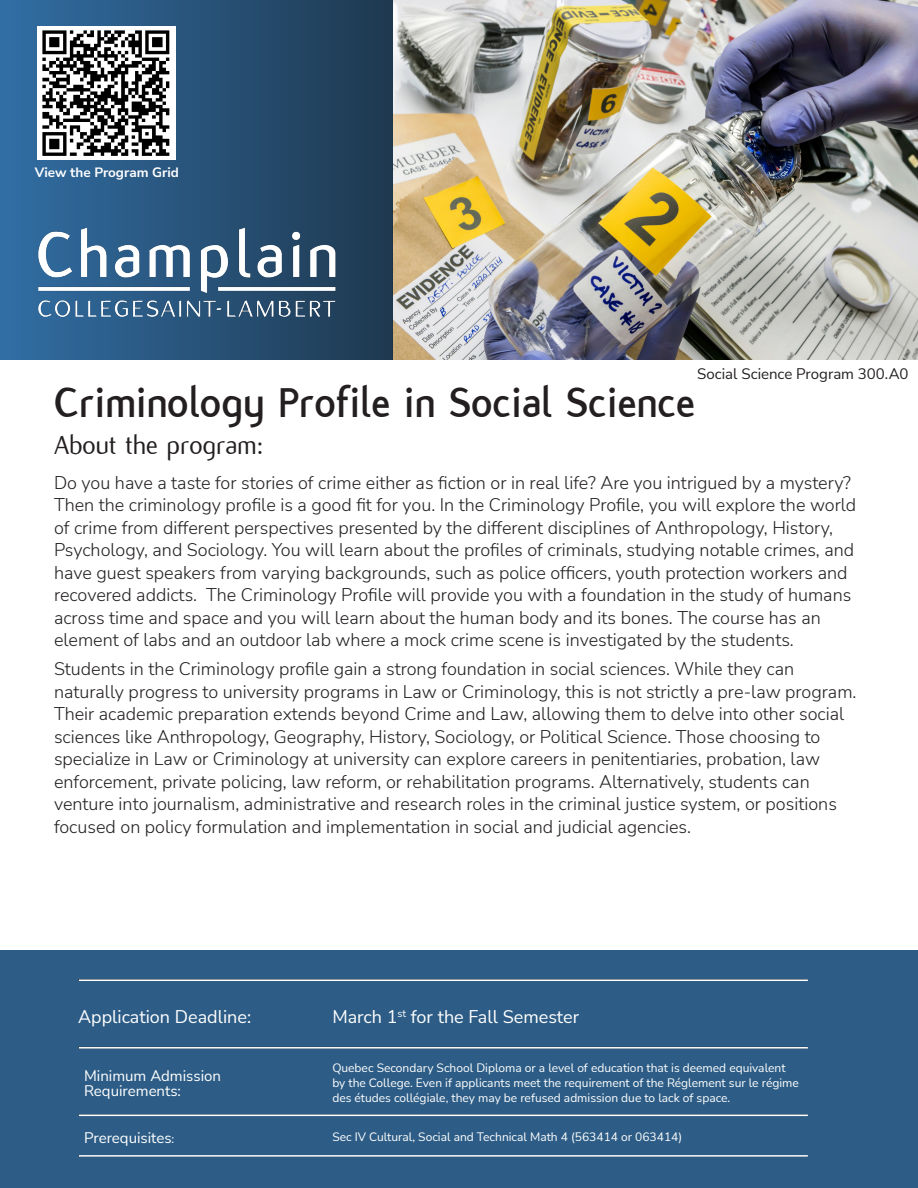
<style>
.page{position:relative;width:918px;height:1188px;background:#fff}
.page>*{position:absolute;margin:0;border:0;box-sizing:border-box;transform-origin:0 0}
.t1{font:700 45px "Flux";color:#231f20}
.About_the_program__T{font:28.5px "Flux";color:#231f20}
.About_the_program__T-2{font:300 18px/22.5px "Nunito Sans";color:#231f20}
.Table__Title{font:18px "Nunito Sans";color:#fff}
.Body_Titles{font:18px "Nunito Sans";color:#fff}
.Table__Text{font:15px/15px "Nunito Sans";color:#fff}
.Body_Titles-2{font:15px "Nunito Sans";color:#231f20}
.Body_Titles-3{font:700 13.5px "Nunito Sans";color:#fff}
.Table__Text-2{font:12px/15px "Nunito Sans";color:#fff}
.s1{font-size:12px}
</style>
<div class="page">
<div style="left:0;top:951px;width:918px;height:237px;background:#2d5d86"></div>
<img style="left:0;top:0;width:918px;height:360px">
<hr style="left:78px;top:979px;width:234px;height:2px;background:#231f20">
<hr style="left:312px;top:979px;width:495px;height:2px;background:#231f20">
<hr style="left:78px;top:1047px;width:234px;height:1px;background:#231f20">
<hr style="left:78px;top:1115px;width:234px;height:1px;background:#231f20">
<hr style="left:78px;top:1155px;width:234px;height:1px;background:#231f20">
<img style="left:30px;top:209px;width:331px;height:133px">
<img style="left:37px;top:27px;width:139px;height:133px">
<hr style="left:79px;top:1047px;width:729px;height:2px;background:#fff">
<hr style="left:79px;top:980px;width:729px;height:1px;background:#fff">
<hr style="left:79px;top:1155px;width:729px;height:2px;background:#fff">
<hr style="left:79px;top:1115px;width:729px;height:1px;background:#fff">
<p class="Body_Titles-3" style="left:35px;top:163px;width:146px">View the Program Grid</p>
<p class="Body_Titles-2" style="left:697px;top:364px;width:213px">Social Science Program 300.A0</p>
<p class="t1" style="left:54px;top:377px;width:643px">Criminology Profile in Social Science</p>
<p class="About_the_program__T" style="left:54px;top:430px;width:211px">About the program:</p>
<p class="About_the_program__T-2" style="left:54px;top:470px;width:804px">Do you have a taste for stories of crime either as fiction or in real life? Are you intrigued by a mystery?<br>Then the criminology profile is a good fit for you. In the Criminology Profile, you will explore the world of crime from different perspectives presented by the different disciplines of Anthropology, History, Psychology, and Sociology. You will learn about the profiles of criminals, studying notable crimes, and have guest speakers from varying backgrounds, such as police officers, youth protection workers and recovered addicts. The Criminology Profile will provide you with a foundation in the study of humans across time and space and you will learn about the human body and its bones. The course has an element of labs and an outdoor lab where a mock crime scene is investigated by the students.</p>
<p class="About_the_program__T-2" style="left:54px;top:657px;width:804px">Students in the Criminology profile gain a strong foundation in social sciences. While they can naturally progress to university programs in Law or Criminology, this is not strictly a pre-law program.<br>Their academic preparation extends beyond Crime and Law, allowing them to delve into other social sciences like Anthropology, Geography, History, Sociology, or Political Science. Those choosing to specialize in Law or Criminology at university can explore careers in penitentiaries, probation, law enforcement, private policing, law reform, or rehabilitation programs. Alternatively, students can venture into journalism, administrative and research roles in the criminal justice system, or positions focused on policy formulation and implementation in social and judicial agencies.</p>
<p class="Body_Titles" style="left:78px;top:1004px;width:175px">Application Deadline:</p>
<p class="Table__Title" style="left:332px;top:1004px;width:248px">March 1<sup>st</sup> for the Fall Semester</p>
<p class="Table__Text" style="left:84px;top:1068px;width:138px">Minimum Admission<br>Requirements:</p>
<p class="Table__Text-2" style="left:332px;top:1060px;width:468px">Quebec Secondary School Diploma or a level of education that is deemed equivalent by the College. Even if applicants meet the requirement of the Réglement sur le régime des études collégiale, they may be refused admission due to lack of space.</p>
<p class="Table__Text" style="left:84px;top:1130px;width:92px">Prerequisites<span class="s1">:</span></p>
<p class="Table__Text-2" style="left:332px;top:1129px;width:351px">Sec IV Cultural, Social and Technical Math 4 (563414 or 063414)</p>
</div>
